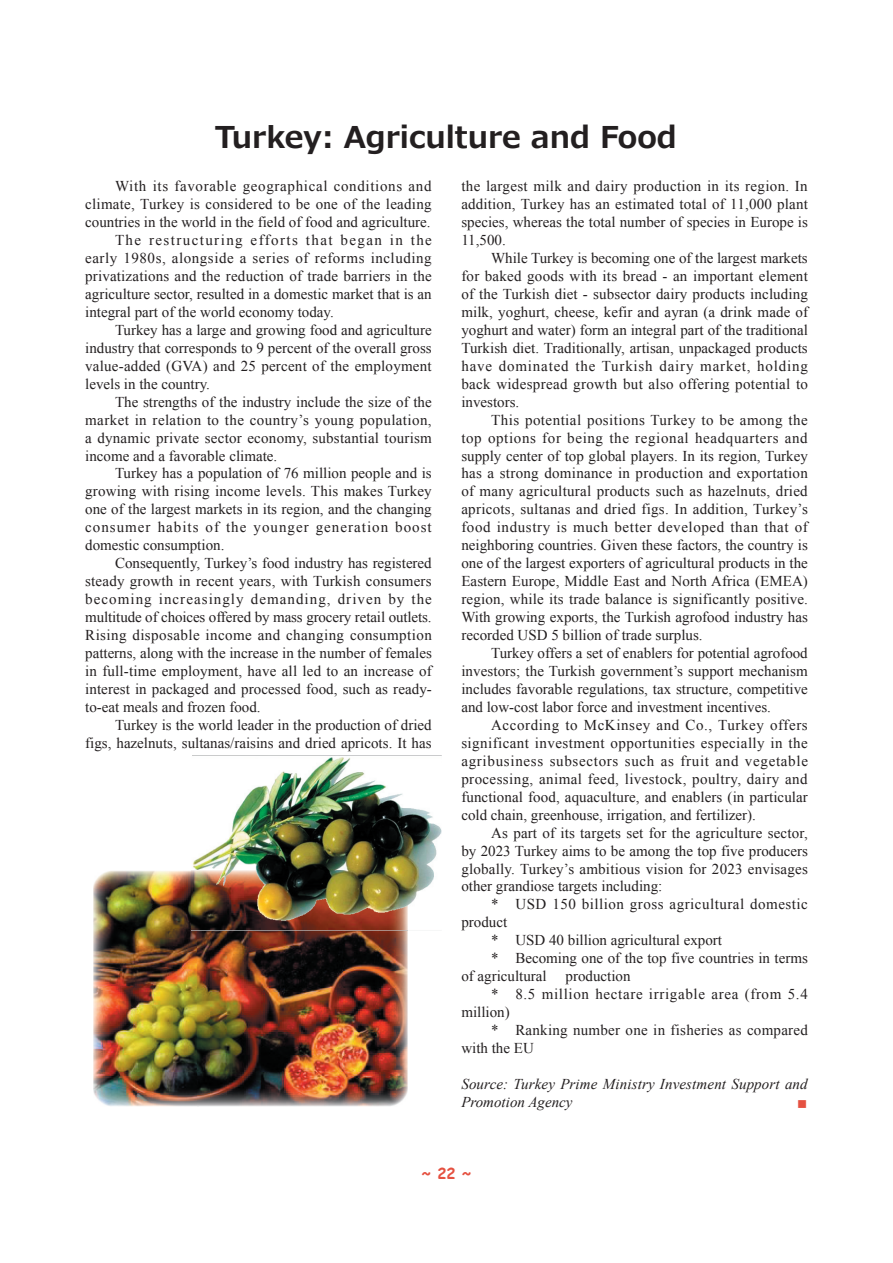
<style>
.page{position:relative;width:893px;height:1263px;background:#fff}
.page>*{position:absolute;margin:0;border:0;box-sizing:border-box;transform-origin:0 0}
.t1{font:700 30px "Meiryo";color:#231f20}
.t2{font:15px/18px "Times New Roman";color:#231f20;text-align:justify}
.t3{font:15px "Times New Roman";letter-spacing:.035em;color:#231f20}
.t4{font:15px "Times New Roman";letter-spacing:.07em;color:#231f20}
.t5{font:15px "Times New Roman";letter-spacing:.045em;color:#231f20}
.t6{font:italic 15px/18px "Times New Roman";letter-spacing:.01em;color:#231f20}
.t7{font:15px "Times New Roman";letter-spacing:.025em;color:#231f20}
.t8{font:15px "Times New Roman";letter-spacing:.03em;color:#231f20}
.t9{font:15px "Times New Roman";letter-spacing:.095em;color:#231f20}
.t10{font:700 15px "Comic Sans MS";color:#e55141}
.t11{font:13.5px "Wingdings";color:#e55141}
</style>
<div class="page">
<img style="left:93px;top:870px;width:105px;height:236px">
<img style="left:198px;top:930px;width:210px;height:176px">
<img style="left:193px;top:757px;width:249px;height:148px">
<img style="left:192px;top:870px;width:216px;height:60px">
<h1 class="t1" style="left:215px;top:116px;width:463px">Turkey: Agriculture and Food</h1>
<p class="t5" style="left:115px;top:176px;width:318px">With its favorable geographical conditions and</p>
<p class="t2" style="left:85px;top:195px;width:348px">climate, Turkey is considered to be one of the leading</p>
<p class="t2" style="left:85px;top:213px;width:347px">countries in the world in the field of food and agriculture.</p>
<p class="t9" style="left:115px;top:230px;width:318px">The restructuring efforts that began in the</p>
<p class="t3" style="left:85px;top:248px;width:348px">early 1980s, alongside a series of reforms including</p>
<p class="t2" style="left:85px;top:267px;width:348px">privatizations and the reduction of trade barriers in the</p>
<p class="t2" style="left:85px;top:285px;width:348px">agriculture sector, resulted in a domestic market that is an</p>
<p class="t2" style="left:85px;top:303px;width:250px">integral part of the world economy today.</p>
<p class="t2" style="left:115px;top:321px;width:318px">Turkey has a large and growing food and agriculture</p>
<p class="t2" style="left:85px;top:338px;width:348px">industry that corresponds to 9 percent of the overall gross</p>
<p class="t2" style="left:85px;top:356px;width:348px">value-added (GVA) and 25 percent of the employment</p>
<p class="t2" style="left:85px;top:374px;width:126px">levels in the country.</p>
<p class="t2" style="left:115px;top:392px;width:318px">The strengths of the industry include the size of the</p>
<p class="t7" style="left:85px;top:409px;width:348px">market in relation to the country’s young population,</p>
<p class="t2" style="left:85px;top:428px;width:348px">a dynamic private sector economy, substantial tourism</p>
<p class="t2" style="left:85px;top:446px;width:194px">income and a favorable climate.</p>
<p class="t2" style="left:115px;top:464px;width:318px">Turkey has a population of 76 million people and is</p>
<p class="t2" style="left:85px;top:482px;width:348px">growing with rising income levels. This makes Turkey</p>
<p class="t2" style="left:85px;top:500px;width:348px">one of the largest markets in its region, and the changing</p>
<p class="t4" style="left:85px;top:517px;width:348px">consumer habits of the younger generation boost</p>
<p class="t2" style="left:85px;top:536px;width:141px">domestic consumption.</p>
<p class="t2" style="left:115px;top:554px;width:318px">Consequently, Turkey’s food industry has registered</p>
<p class="t2" style="left:85px;top:572px;width:348px">steady growth in recent years, with Turkish consumers</p>
<p class="t4" style="left:85px;top:589px;width:348px">becoming increasingly demanding, driven by the</p>
<p class="t2" style="left:85px;top:608px;width:348px">multitude of choices offered by mass grocery retail outlets.</p>
<p class="t8" style="left:85px;top:625px;width:348px">Rising disposable income and changing consumption</p>
<p class="t2" style="left:85px;top:644px;width:348px">patterns, along with the increase in the number of females</p>
<p class="t2" style="left:85px;top:662px;width:348px">in full-time employment, have all led to an increase of</p>
<p class="t2" style="left:85px;top:680px;width:348px">interest in packaged and processed food, such as ready-</p>
<p class="t2" style="left:85px;top:698px;width:177px">to-eat meals and frozen food.</p>
<p class="t2" style="left:115px;top:716px;width:318px">Turkey is the world leader in the production of dried</p>
<p class="t2" style="left:85px;top:733px;width:348px">figs, hazelnuts, sultanas/raisins and dried apricots. It has</p>
<p class="t2" style="left:461px;top:177px;width:348px">the largest milk and dairy production in its region. In addition, Turkey has an estimated total of 11,000 plant species, whereas the total number of species in Europe is 11,500.</p>
<p class="t2" style="left:461px;top:249px;width:348px;text-indent:30px">While Turkey is becoming one of the largest markets for baked goods with its bread - an important element of the Turkish diet - subsector dairy products including milk, yoghurt, cheese, kefir and ayran (a drink made of yoghurt and water) form an integral part of the traditional Turkish diet. Traditionally, artisan, unpackaged products have dominated the Turkish dairy market, holding back widespread growth but also offering potential to investors.</p>
<p class="t2" style="left:461px;top:410px;width:348px;text-indent:30px">This potential positions Turkey to be among the top options for being the regional headquarters and supply center of top global players. In its region, Turkey has a strong dominance in production and exportation of many agricultural products such as hazelnuts, dried apricots, sultanas and dried figs. In addition, Turkey’s food industry is much better developed than that of neighboring countries. Given these factors, the country is one of the largest exporters of agricultural products in the Eastern Europe, Middle East and North Africa (EMEA) region, while its trade balance is significantly positive.<br>With growing exports, the Turkish agrofood industry has recorded USD 5 billion of trade surplus.</p>
<p class="t2" style="left:461px;top:644px;width:348px;text-indent:30px">Turkey offers a set of enablers for potential agrofood investors; the Turkish government’s support mechanism includes favorable regulations, tax structure, competitive and low-cost labor force and investment incentives.</p>
<p class="t2" style="left:461px;top:716px;width:348px;text-indent:30px">According to McKinsey and Co., Turkey offers significant investment opportunities especially in the agribusiness subsectors such as fruit and vegetable processing, animal feed, livestock, poultry, dairy and functional food, aquaculture, and enablers (in particular cold chain, greenhouse, irrigation, and fertilizer).</p>
<p class="t2" style="left:461px;top:823px;width:348px;text-indent:30px">As part of its targets set for the agriculture sector, by 2023 Turkey aims to be among the top five producers globally. Turkey’s ambitious vision for 2023 envisages other grandiose targets including:</p>
<p class="t3" style="left:491px;top:894px;width:318px">* USD 150 billion gross agricultural domestic</p>
<p class="t2" style="left:461px;top:913px;width:47px">product</p>
<p class="t2" style="left:491px;top:931px;width:232px">* USD 40 billion agricultural export</p>
<p class="t2" style="left:491px;top:949px;width:318px">* Becoming one of the top five countries in terms</p>
<p class="t2" style="left:461px;top:967px;width:87px">of agricultural</p>
<p class="t2" style="left:565px;top:967px;width:66px">production</p>
<p class="t5" style="left:491px;top:984px;width:318px">* 8.5 million hectare irrigable area (from 5.4</p>
<p class="t2" style="left:461px;top:1003px;width:50px">million)</p>
<p class="t2" style="left:491px;top:1021px;width:318px">* Ranking number one in fisheries as compared</p>
<p class="t2" style="left:461px;top:1039px;width:74px">with the EU</p>
<p class="t6" style="left:461px;top:1075px;width:348px">Source: Turkey Prime Ministry Investment Support and<br>Promotion Agency</p>
<p class="t11" style="left:797px;top:1097px;width:12px">■</p>
<p class="t10" style="left:422px;top:1163px;width:51px">~ 22 ~</p>
</div>
